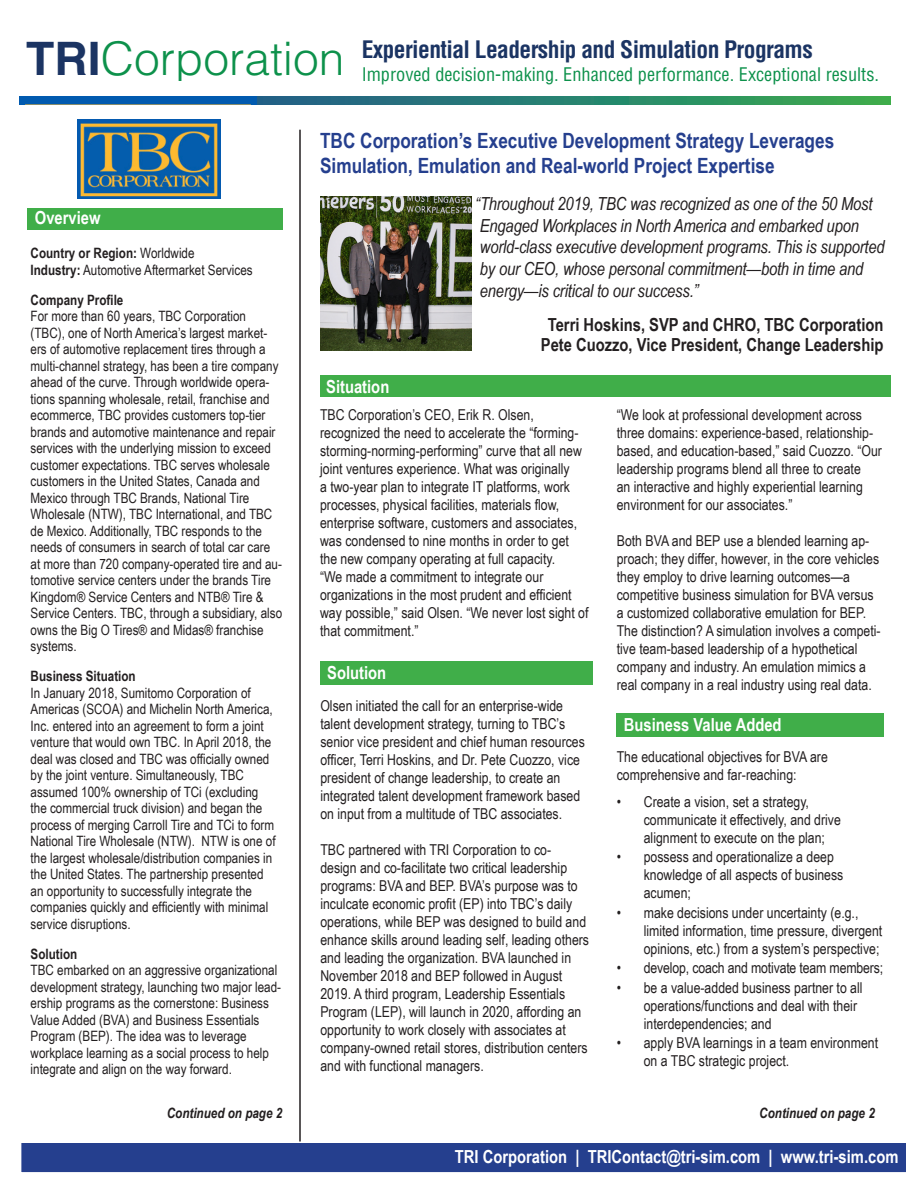
<style>
.page{position:relative;width:918px;height:1188px;background:#fff}
.page>*{position:absolute;margin:0;border:0;box-sizing:border-box;transform-origin:0 0}
.t1{font:300 46.2px "Helvetica LT Std";color:#0d914b}
.t2{font:700 condensed 23.55px "Helvetica LT Std";letter-spacing:-.025em;color:#1b3463}
.t3{font:700 21px/25.2px "Arial Narrow";color:#253f8e}
.t4{font:condensed 18.3px "Helvetica LT Std";color:#0d914b}
.t5{font:italic 18px/21.6px "Arial Narrow";letter-spacing:-.01em;color:#231f20}
.t6{font:700 18px "Arial Narrow";color:#fff}
.t7{font:700 18px "Arial Narrow";color:#231f20}
.t8{font:15px/18px "Arial Narrow";color:#231f20}
.t9{font:14.25px/16.5px "Arial Narrow";color:#231f20}
.t10{font:700 14.25px "Arial Narrow";color:#231f20}
.t11{font:italic 700 14.25px "Arial Narrow";color:#231f20}
.s1{font-weight:700;color:#1b3463}
.s2{font-weight:400}
.s3{font-weight:700}
</style>
<div class="page">
<div style="left:27px;top:208px;width:256px;height:22px;background:#40ae49"></div>
<svg style="left:257px;top:97px;width:634px;height:8px;background:#2b846c"></svg>
<img style="left:20px;top:97px;width:237px;height:8px">
<hr style="left:299px;top:130px;width:2px;height:1015px;background:#231f20">
<div style="left:20px;top:1142px;width:888px;height:32px;background:#253f8e;border:2px solid #fff"></div>
<div style="left:320px;top:375px;width:571px;height:22px;background:#40ae49"></div>
<img style="left:320px;top:196px;width:152px;height:155px">
<div style="left:320px;top:661px;width:273px;height:24px;background:#40ae49"></div>
<div style="left:616px;top:713px;width:268px;height:23px;background:#40ae49"></div>
<img style="left:77px;top:120px;width:144px;height:79px">
<p class="t1" style="left:26px;top:30px;width:320px"><span class="s1">TRI</span>Corporation</p>
<p class="t2" style="left:362px;top:35px;width:453px">Experiential Leadership and Simulation Programs</p>
<p class="t4" style="left:362px;top:63px;width:519px">Improved decision-making. Enhanced performance. Exceptional results.</p>
<p class="t6" style="left:35px;top:204px;width:67px">Overview</p>
<p class="t10" style="left:31px;top:243px;width:166px">Country or Region: <span class="s2">Worldwide</span></p>
<p class="t9" style="left:31px;top:261px;width:224px"><span class="s3">Industry:</span> Automotive Aftermarket Services</p>
<p class="t10" style="left:31px;top:289px;width:94px">Company Profile</p>
<p class="t9" style="left:31px;top:308px;width:253px">For more than 60 years, TBC Corporation (TBC), one of North America’s largest market&shy;ers of automotive replacement tires through a multi-channel strategy, has been a tire company ahead of the curve. Through worldwide opera&shy;tions spanning wholesale, retail, franchise and ecommerce, TBC provides customers top-tier brands and automotive maintenance and repair services with the underlying mission to exceed customer expectations. TBC serves wholesale customers in the United States, Canada and Mexico through TBC Brands, National Tire Wholesale (NTW), TBC International, and TBC de Mexico. Additionally, TBC responds to the needs of consumers in search of total car care at more than 720 company-operated tire and au&shy;tomotive service centers under the brands Tire Kingdom® Service Centers and NTB® Tire &amp; Service Centers. TBC, through a subsidiary, also owns the Big O Tires® and Midas® franchise systems.</p>
<p class="t10" style="left:31px;top:666px;width:107px">Business Situation</p>
<p class="t9" style="left:31px;top:684px;width:246px">In January 2018, Sumitomo Corporation of Americas (SCOA) and Michelin North America, Inc. entered into an agreement to form a joint venture that would own TBC. In April 2018, the deal was closed and TBC was officially owned by the joint venture. Simultaneously, TBC assumed 100% ownership of TCi (excluding the commercial truck division) and began the process of merging Carroll Tire and TCi to form National Tire Wholesale (NTW). NTW is one of the largest wholesale/distribution companies in the United States. The partnership presented an opportunity to successfully integrate the companies quickly and efficiently with minimal service disruptions.</p>
<p class="t10" style="left:31px;top:943px;width:48px">Solution</p>
<p class="t9" style="left:31px;top:962px;width:252px">TBC embarked on an aggressive organizational development strategy, launching two major lead&shy;ership programs as the cornerstone: Business Value Added (BVA) and Business Essentials Program (BEP). The idea was to leverage workplace learning as a social process to help integrate and align on the way forward.</p>
<p class="t3" style="left:320px;top:127px;width:516px">TBC Corporation’s Executive Development Strategy Leverages<br>Simulation, Emulation and Real-world Project Expertise</p>
<p class="t5" style="left:480px;top:193px;width:406px;text-indent:-160px">“Throughout 2019, TBC “Throughout 2019, TBC was recognized as one of the 50 Most Engaged Workplaces in North America and embarked upon world-class executive development programs. This is supported by our CEO, whose personal commitment—both in time and energy—is critical to our success.”</p>
<p class="t7" style="left:548px;top:312px;width:337px">Terri Hoskins, SVP and CHRO, TBC Corporation</p>
<p class="t7" style="left:541px;top:331px;width:344px">Pete Cuozzo, Vice President, Change Leadership</p>
<p class="t6" style="left:326px;top:373px;width:65px">Situation</p>
<p class="t8" style="left:320px;top:405px;width:270px">TBC Corporation’s CEO, Erik R. Olsen, recognized the need to accelerate the “forming&shy;storming-norming-performing” curve that all new joint ventures experience. What was originally<br>a two-year plan to integrate IT platforms, work processes, physical facilities, materials flow, enterprise software, customers and associates, was condensed to nine months in order to get the new company operating at full capacity.<br>“We made a commitment to integrate our organizations in the most prudent and efficient way possible,” said Olsen. “We never lost sight of that commitment.”</p>
<p class="t8" style="left:617px;top:405px;width:267px">“We look at professional development across three domains: experience-based, relationship&shy;based, and education-based,” said Cuozzo. “Our leadership programs blend all three to create<br>an interactive and highly experiential learning environment for our associates.”</p>
<p class="t8" style="left:617px;top:531px;width:265px">Both BVA and BEP use a blended learning ap&shy;proach; they differ, however, in the core vehicles they employ to drive learning outcomes—a competitive business simulation for BVA versus a customized collaborative emulation for BEP.<br>The distinction? A simulation involves a competi&shy;tive team-based leadership of a hypothetical company and industry. An emulation mimics a real company in a real industry using real data.</p>
<p class="t6" style="left:327px;top:659px;width:61px">Solution</p>
<p class="t8" style="left:320px;top:696px;width:266px">Olsen initiated the call for an enterprise-wide talent development strategy, turning to TBC’s senior vice president and chief human resources officer, Terri Hoskins, and Dr. Pete Cuozzo, vice president of change leadership, to create an integrated talent development framework based on input from a multitude of TBC associates.</p>
<p class="t8" style="left:320px;top:840px;width:270px">TBC partnered with TRI Corporation to co&shy;design and co-facilitate two critical leadership programs: BVA and BEP. BVA’s purpose was to inculcate economic profit (EP) into TBC’s daily operations, while BEP was designed to build and enhance skills around leading self, leading others and leading the organization. BVA launched in November 2018 and BEP followed in August 2019. A third program, Leadership Essentials Program (LEP), will launch in 2020, affording an opportunity to work closely with associates at company-owned retail stores, distribution centers and with functional managers.</p>
<p class="t6" style="left:624px;top:711px;width:159px">Business Value Added</p>
<p class="t8" style="left:617px;top:747px;width:213px">The educational objectives for BVA are comprehensive and far-reaching:</p>
<p class="t8" style="left:644px;top:792px;width:199px;text-indent:-27px">• Create a vision, set a strategy, communicate it effectively, and drive alignment to execute on the plan;</p>
<p class="t8" style="left:644px;top:847px;width:201px;text-indent:-27px">• possess and operationalize a deep knowledge of all aspects of business acumen;</p>
<p class="t8" style="left:644px;top:903px;width:240px;text-indent:-27px">• make decisions under uncertainty (e.g., limited information, time pressure, divergent opinions, etc.) from a system’s perspective;</p>
<p class="t8" style="left:617px;top:958px;width:268px">• develop, coach and motivate team members;</p>
<p class="t8" style="left:644px;top:978px;width:220px;text-indent:-27px">• be a value-added business partner to all operations/functions and deal with their interdependencies; and</p>
<p class="t8" style="left:644px;top:1033px;width:236px;text-indent:-27px">• apply BVA learnings in a team environment on a TBC strategic project.</p>
<p class="t11" style="left:167px;top:1102px;width:117px">Continued on page 2</p>
<p class="t11" style="left:759px;top:1102px;width:117px">Continued on page 2</p>
<p class="t6" style="left:455px;top:1143px;width:445px">TRI Corporation | TRIContact@tri-sim.com | www.tri-sim.com</p>
</div>
